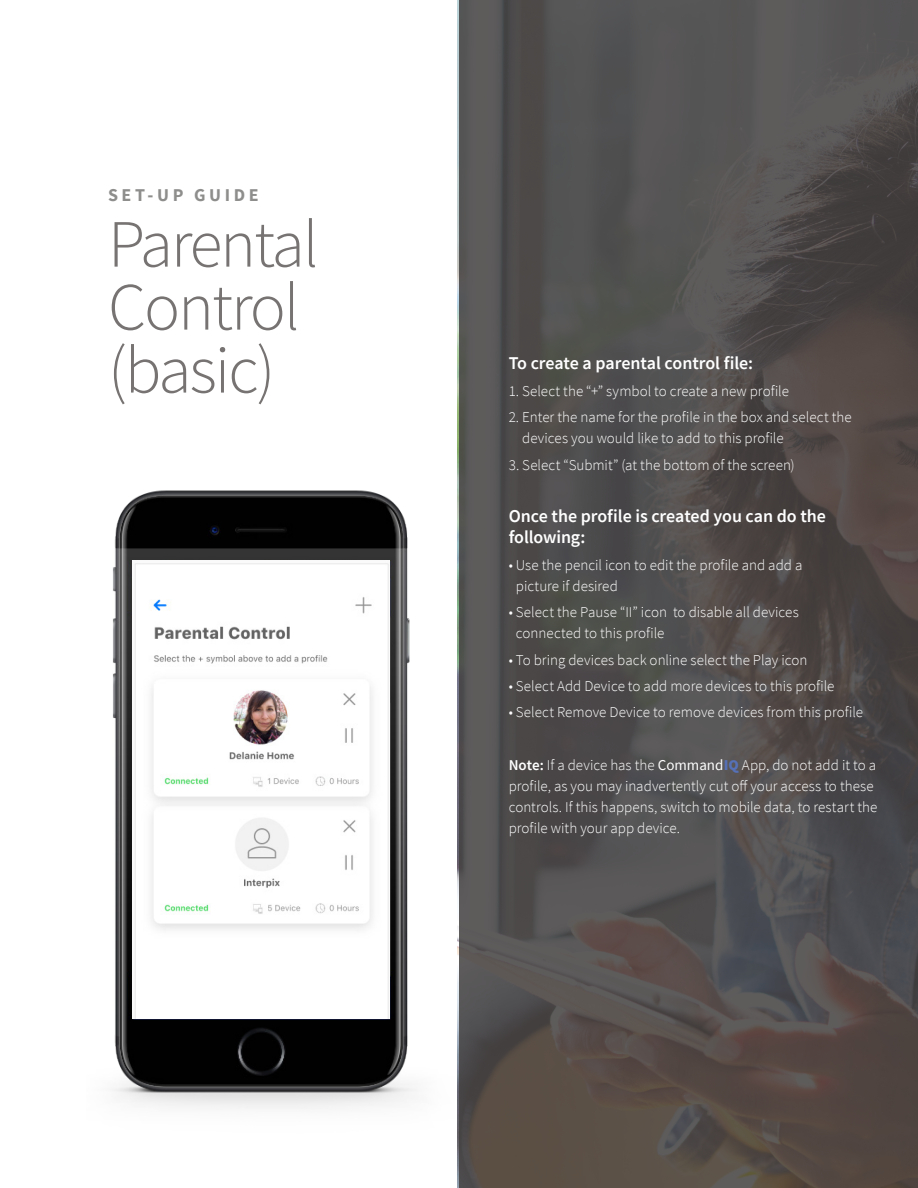
<style>
.page{position:relative;width:918px;height:1188px;background:#fff}
.page>*{position:absolute;margin:0;border:0;box-sizing:border-box;transform-origin:0 0}
.t1{font:300 67.5px/63px "Source Sans Pro";letter-spacing:-.03em;color:#767372}
.Body{font:600 18px/21px "Source Sans Pro";letter-spacing:-.005em;color:#fff}
.t2{font:700 18px "Source Sans Pro";letter-spacing:.2em;color:#8e8e8d}
.Body-2{font:300 15px/21px "Source Sans Pro";color:#fff}
.s1{font-weight:600}
.s2{font-weight:400}
.s3{font-weight:900;color:#5671b7}
</style>
<div class="page">
<img style="left:112px;top:459px;width:346px;height:680px">
<svg style="left:459px;top:0;width:459px;height:1188px;background:#524e4d"></svg>
<img style="left:133px;top:561px;width:257px;height:457px">
<p class="t2" style="left:108px;top:183px;width:152px">SET-UP GUIDE</p>
<p class="t1" style="left:108px;top:213px;width:212px">Parental<br>Control (basic)</p>
<p class="Body" style="left:509px;top:353px;width:246px">To create a parental control file:</p>
<p class="Body-2" style="left:509px;top:380px;width:282px">1. Select the “+” symbol to create a new profile</p>
<p class="Body-2" style="left:522px;top:407px;width:331px;text-indent:-14px">2. Enter the name for the profile in the box and select the devices you would like to add to this profile</p>
<p class="Body-2" style="left:509px;top:454px;width:288px">3. Select “Submit” (at the bottom of the screen)</p>
<p class="Body" style="left:509px;top:506px;width:319px">Once the profile is created you can do the following:</p>
<p class="Body-2" style="left:516px;top:554px;width:288px;text-indent:-7px">• Use the pencil icon to edit the profile and add a picture if desired</p>
<p class="Body-2" style="left:516px;top:602px;width:284px;text-indent:-7px">• Select the Pause “II” icon to disable all devices connected to this profile</p>
<p class="Body-2" style="left:509px;top:649px;width:300px">• To bring devices back online select the Play icon</p>
<p class="Body-2" style="left:509px;top:676px;width:327px">• Select Add Device to add more devices to this profile</p>
<p class="Body-2" style="left:509px;top:702px;width:356px">• Select Remove Device to remove devices from this profile</p>
<p class="Body-2" style="left:509px;top:755px;width:370px"><span class="s1">Note:</span> If a device has the <span class="s2">Command</span><span class="s3">IQ</span> App, do not add it to a profile, as you may inadvertently cut off your access to these controls. If this happens, switch to mobile data, to restart the profile with your app device.</p>
</div>
